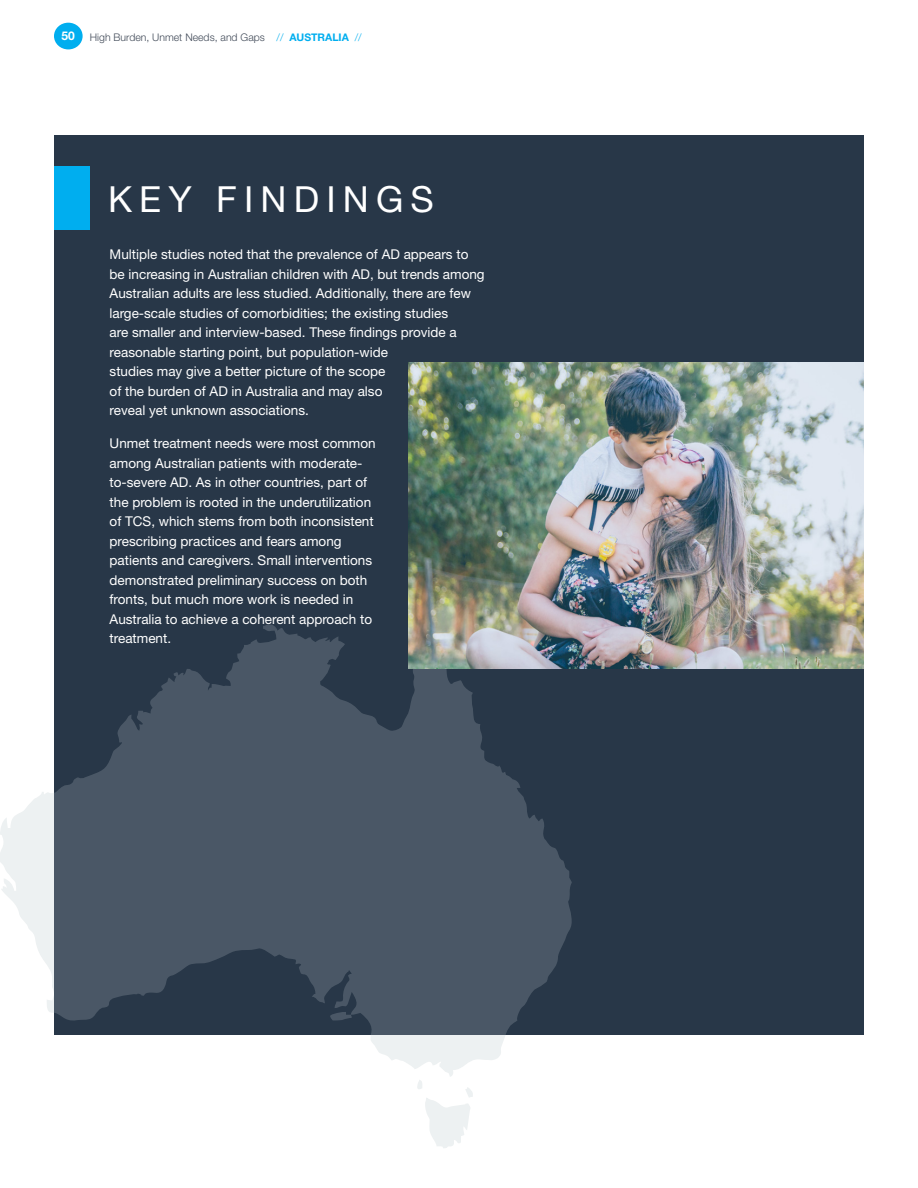
<style>
.page{position:relative;width:918px;height:1188px;background:#fff}
.page>*{position:absolute;margin:0;border:0;box-sizing:border-box;transform-origin:0 0}
.t1{font:36px "Helvetica Neue LT Std";letter-spacing:.2em;color:#fff}
.Key_Findings_Copy{font:13.5px/19.5px "Helvetica Neue LT Std";color:#fff}
.t2{font:300 10.5px "Helvetica Neue LT Std";color:#414a58}
.s1{font-weight:700;font-size:12px;color:#fff}
.s2{color:#00aeef}
.s3{font-weight:700;color:#00aeef}
</style>
<div class="page">
<div style="left:54px;top:23px;width:29px;height:26px;background:#00aeef;border-radius:50%"></div>
<div style="left:54px;top:135px;width:810px;height:900px;background:#283748"></div>
<div style="left:54px;top:167px;width:36px;height:63px;background:#00aeef"></div>
<svg style="left:0;top:624px;width:572px;height:524px;fill:#4a5766"></svg>
<img style="left:408px;top:363px;width:456px;height:306px">
<p class="t2" style="left:62px;top:31px;width:302px"><span class="s1">50</span> High Burden, Unmet Needs, and Gaps <span class="s2">//</span> <span class="s3">AUSTRALIA</span> <span class="s2">//</span></p>
<p class="t1" style="left:108px;top:178px;width:327px">KEY FINDINGS</p>
<p class="Key_Findings_Copy" style="left:110px;top:244px;width:377px">Multiple studies noted that the prevalence of AD appears to be increasing in Australian children with AD, but trends among Australian adults are less studied. Additionally, there are few large-scale studies of comorbidities; the existing studies<br>are smaller and interview-based. These findings provide a reasonable starting point, but population-wide<br>studies may give a better picture of the scope<br>of the burden of AD in Australia and may also<br>reveal yet unknown associations.</p>
<p class="Key_Findings_Copy" style="left:110px;top:433px;width:268px">Unmet treatment needs were most common among Australian patients with moderate&shy;to-severe AD. As in other countries, part of the problem is rooted in the underutilization of TCS, which stems from both inconsistent prescribing practices and fears among patients and caregivers. Small interventions demonstrated preliminary success on both fronts, but much more work is needed in Australia to achieve a coherent approach to treatment.</p>
</div>
